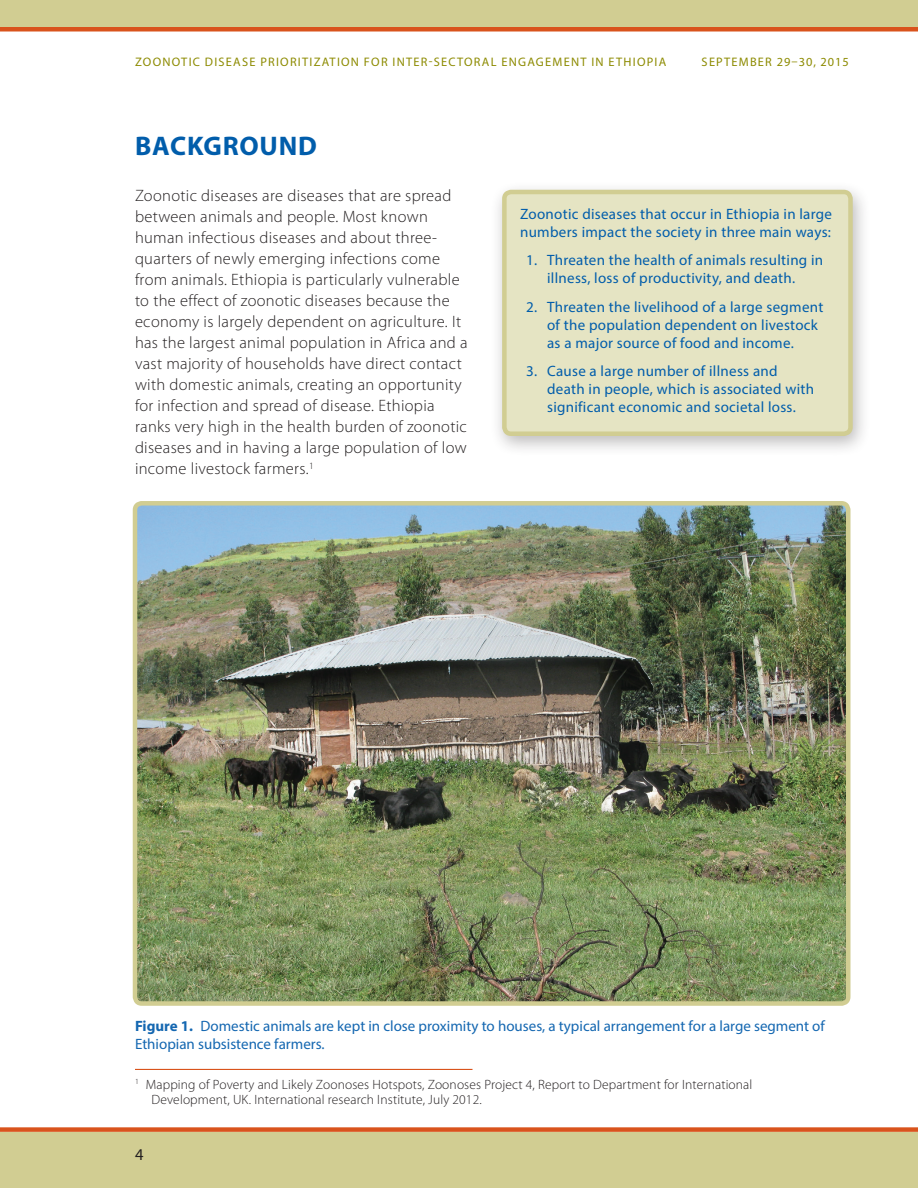
<style>
.page{position:relative;width:918px;height:1188px;background:#fff}
.page>*{position:absolute;margin:0;border:0;box-sizing:border-box;transform-origin:0 0}
.t1{font:700 27px "Myriad Pro";letter-spacing:.03em;color:#015dab}
.Body_Text{font:300 16.5px/21px "Myriad Pro";letter-spacing:.02em;color:#231f20}
.t2{font:16.5px "Myriad Pro";color:#231f20}
.Callout_Special{font:15px/18px "Myriad Pro";letter-spacing:.02em;color:#015dab}
.Figure_Title{font:15px/18px "Myriad Pro";color:#1467b1}
.Footnote{font:300 13.5px/15px "Myriad Pro";letter-spacing:.01em;color:#231f20}
.t3{font:12.3px "Myriad Pro";letter-spacing:.1em;color:#8d8b02}
.s1{font-weight:700}
</style>
<div class="page">
<div style="left:0;top:1132px;width:918px;height:56px;background:#d1cd92"></div>
<div style="left:0;top:0;width:918px;height:27px;background:#d1cd92"></div>
<div style="left:0;top:1127px;width:918px;height:5px;background:#d9531c"></div>
<div style="left:0;top:27px;width:918px;height:5px;background:#d9531c"></div>
<div style="left:490px;top:180px;width:381px;height:277px;background:#231f20;opacity:.3"></div>
<div style="left:504px;top:192px;width:346px;height:242px;background:#e5e4c3;border-radius:7px"></div>
<div style="left:502px;top:190px;width:351px;height:246px;border:4px solid #d1cd92;border-radius:7px"></div>
<img style="left:138px;top:506px;width:707px;height:495px">
<div style="left:133px;top:501px;width:717px;height:505px;border:4px solid #d1cd92;border-radius:7px"></div>
<hr style="left:135px;top:1069px;width:337px;height:1px;background:#d9531c">
<p class="t3" style="left:135px;top:54px;width:533px">ZOONOTIC DISEASE PRIORITIZATION FOR INTER-SECTORAL ENGAGEMENT IN ETHIOPIA</p>
<p class="t3" style="left:702px;top:54px;width:149px">SEPTEMBER 29–30, 2015</p>
<h1 class="t1" style="left:135px;top:129px;width:183px">BACKGROUND</h1>
<p class="Body_Text" style="left:135px;top:186px;width:334px">Zoonotic diseases are diseases that are spread between animals and people. Most known human infectious diseases and about three&shy;quarters of newly emerging infections come from animals. Ethiopia is particularly vulnerable to the effect of zoonotic diseases because the economy is largely dependent on agriculture. It has the largest animal population in Africa and a vast majority of households have direct contact with domestic animals, creating an opportunity for infection and spread of disease. Ethiopia ranks very high in the health burden of zoonotic diseases and in having a large population of low income livestock farmers.<sup>1</sup></p>
<p class="Callout_Special" style="left:520px;top:205px;width:314px">Zoonotic diseases that occur in Ethiopia in large numbers impact the society in three main ways:</p>
<p class="Callout_Special" style="left:526px;top:251px;width:299px;text-align:center">1. Threaten the health of animals resulting in illness, loss of productivity, and death.</p>
<p class="Callout_Special" style="left:547px;top:297px;width:278px;text-indent:-21px">2. Threaten the livelihood of a large segment of the population dependent on livestock as a major source of food and income.</p>
<p class="Callout_Special" style="left:547px;top:362px;width:268px;text-indent:-21px">3. Cause a large number of illness and death in people, which is associated with significant economic and societal loss.</p>
<p class="Figure_Title" style="left:135px;top:1016px;width:691px"><span class="s1">Figure 1.</span> Domestic animals are kept in close proximity to houses, a typical arrangement for a large segment of<br>Ethiopian subsistence farmers.</p>
<p class="Footnote" style="left:152px;top:1077px;width:602px;text-indent:-16px"><sup>1</sup> Mapping of Poverty and Likely Zoonoses Hotspots, Zoonoses Project 4, Report to Department for International<br>Development, UK. International research Institute, July 2012.</p>
<p class="t2" style="left:135px;top:1144px;width:10px">4</p>
</div>
